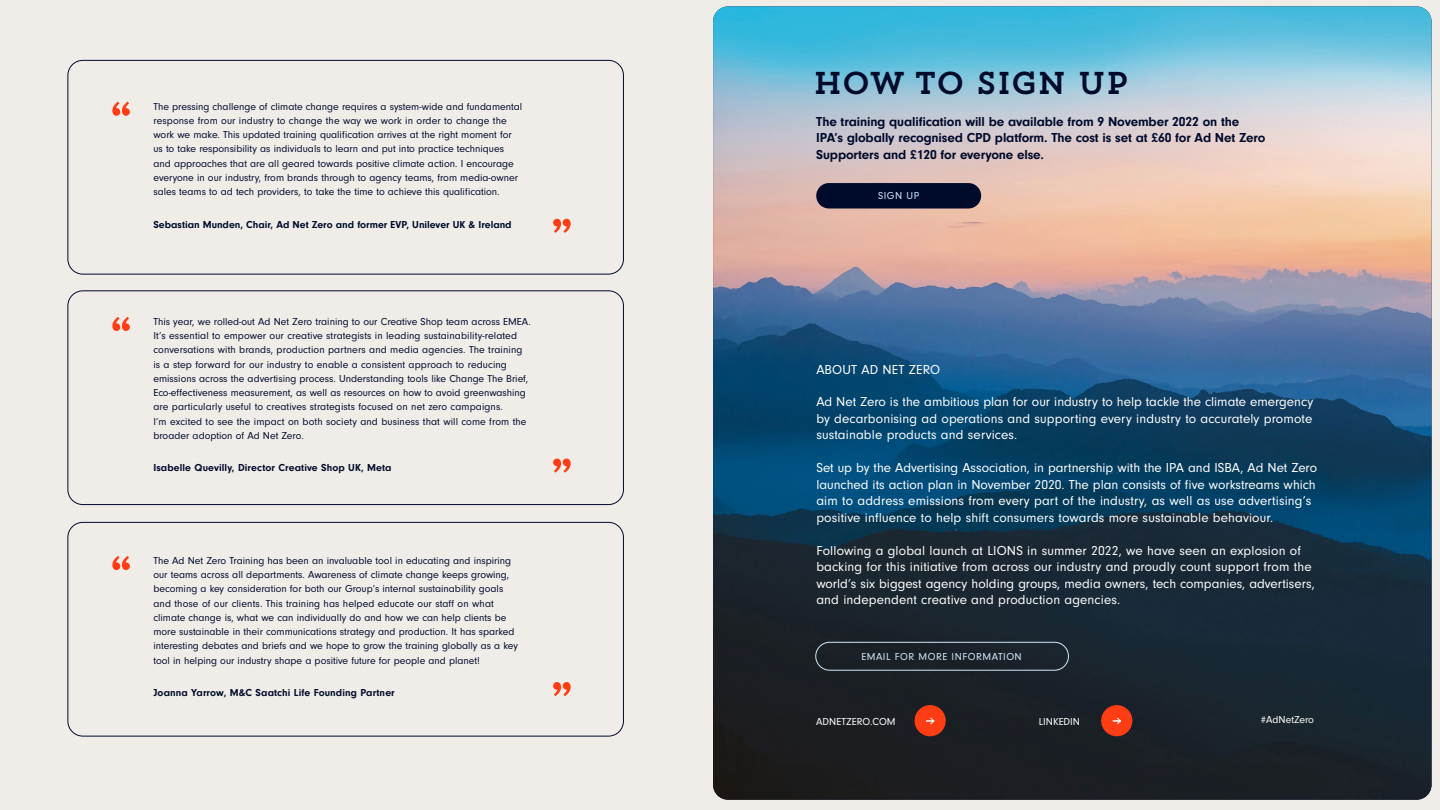
<style>
.page{position:relative;width:1440px;height:810px;background:#f0ede8}
.page>*{position:absolute;margin:0;border:0;box-sizing:border-box;transform-origin:0 0}
.t1{font:31.5px "Trend Slab One";letter-spacing:-.06em;color:#000a2b}
.t2{font:13.5px/16.5px "Neuzeit Gro";letter-spacing:.005em;color:#fff}
.t3{font:700 13.5px/16.5px "Neuzeit Gro";letter-spacing:-.01em;color:#000a2b}
.t4{font:10.5px/14.2px "Neuzeit Gro";color:#000a2b}
.t5{font:700 10.5px "Neuzeit Gro";letter-spacing:.005em;color:#000a2b}
.t6{font:10.5px "Neuzeit Gro";color:#fff}
.t7{font:10.5px "Neuzeit Gro";letter-spacing:.05em;color:#cfe8fa}
</style>
<div class="page">
<svg style="left:112px;top:102px;width:18px;height:14px"></svg>
<img style="left:713px;top:6px;width:719px;height:794px">
<svg style="left:553px;top:219px;width:18px;height:14px"></svg>
<div style="left:68px;top:60px;width:556px;height:214px;border:1px solid #000a2b;border-radius:15px"></div>
<svg style="left:112px;top:317px;width:18px;height:14px"></svg>
<svg style="left:553px;top:459px;width:18px;height:14px"></svg>
<div style="left:68px;top:290px;width:556px;height:215px;border:1px solid #000a2b;border-radius:15px"></div>
<svg style="left:112px;top:556px;width:18px;height:14px"></svg>
<svg style="left:553px;top:682px;width:18px;height:14px"></svg>
<div style="left:68px;top:522px;width:556px;height:214px;border:1px solid #000a2b;border-radius:15px"></div>
<div style="left:816px;top:183px;width:165px;height:26px;background:#000a2b;border-radius:13px"></div>
<div style="left:815px;top:642px;width:254px;height:28px;border:1px solid #cfe8fa;border-radius:14px"></div>
<div style="left:1101px;top:705px;width:31px;height:31px;background:#ff3d14;border-radius:16px"></div>
<svg style="left:1113px;top:717px;width:8px;height:8px"></svg>
<div style="left:915px;top:705px;width:31px;height:31px;background:#ff3d14;border-radius:16px"></div>
<svg style="left:926px;top:717px;width:9px;height:8px"></svg>
<p class="t4" style="left:153px;top:99px;width:370px">The pressing challenge of climate change requires a system-wide and fundamental response from our industry to change the way we work in order to change the work we make. This updated training qualification arrives at the right moment for us to take responsibility as individuals to learn and put into practice techniques and approaches that are all geared towards positive climate action. I encourage everyone in our industry, from brands through to agency teams, from media-owner sales teams to ad tech providers, to take the time to achieve this qualification.</p>
<p class="t5" style="left:153px;top:218px;width:360px">Sebastian Munden, Chair, Ad Net Zero and former EVP, Unilever UK &amp; Ireland</p>
<p class="t4" style="left:153px;top:314px;width:379px">This year, we rolled-out Ad Net Zero training to our Creative Shop team across EMEA.<br>It’s essential to empower our creative strategists in leading sustainability-related conversations with brands, production partners and media agencies. The training is a step forward for our industry to enable a consistent approach to reducing emissions across the advertising process. Understanding tools like Change The Brief, Eco-effectiveness measurement, as well as resources on how to avoid greenwashing are particularly useful to creatives strategists focused on net zero campaigns.<br>I’m excited to see the impact on both society and business that will come from the broader adoption of Ad Net Zero.</p>
<p class="t5" style="left:153px;top:462px;width:240px">Isabelle Quevilly, Director Creative Shop UK, Meta</p>
<p class="t4" style="left:153px;top:554px;width:366px">The Ad Net Zero Training has been an invaluable tool in educating and inspiring our teams across all departments. Awareness of climate change keeps growing, becoming a key consideration for both our Group’s internal sustainability goals and those of our clients. This training has helped educate our staff on what climate change is, what we can individually do and how we can help clients be more sustainable in their communications strategy and production. It has sparked interesting debates and briefs and we hope to grow the training globally as a key tool in helping our industry shape a positive future for people and planet!</p>
<p class="t5" style="left:153px;top:687px;width:243px">Joanna Yarrow, M&amp;C Saatchi Life Founding Partner</p>
<h1 class="t1" style="left:812px;top:62px;width:319px">HOW TO SIGN UP</h1>
<p class="t3" style="left:816px;top:113px;width:451px">The training qualification will be available from 9 November 2022 on the<br>IPA’s globally recognised CPD platform. The cost is set at £60 for Ad Net Zero<br>Supporters and £120 for everyone else.</p>
<p class="t7" style="left:878px;top:190px;width:43px">SIGN UP</p>
<p class="t2" style="left:816px;top:361px;width:125px">ABOUT AD NET ZERO</p>
<p class="t2" style="left:816px;top:394px;width:499px;text-align:justify">Ad Net Zero is the ambitious plan for our industry to help tackle the climate emergency by decarbonising ad operations and supporting every industry to accurately promote sustainable products and services.</p>
<p class="t2" style="left:816px;top:460px;width:502px">Set up by the Advertising Association, in partnership with the IPA and ISBA, Ad Net Zero launched its action plan in November 2020. The plan consists of five workstreams which aim to address emissions from every part of the industry, as well as use advertising’s positive influence to help shift consumers towards more sustainable behaviour.</p>
<p class="t2" style="left:816px;top:543px;width:500px">Following a global launch at LIONS in summer 2022, we have seen an explosion of backing for this initiative from across our industry and proudly count support from the world’s six biggest agency holding groups, media owners, tech companies, advertisers, and independent creative and production agencies.</p>
<p class="t7" style="left:861px;top:651px;width:162px">EMAIL FOR MORE INFORMATION</p>
<p class="t6" style="left:816px;top:716px;width:81px">ADNETZERO.COM</p>
<p class="t6" style="left:1039px;top:715px;width:43px">LINKEDIN</p>
<p class="t6" style="left:1261px;top:714px;width:55px">#AdNetZero</p>
</div>
